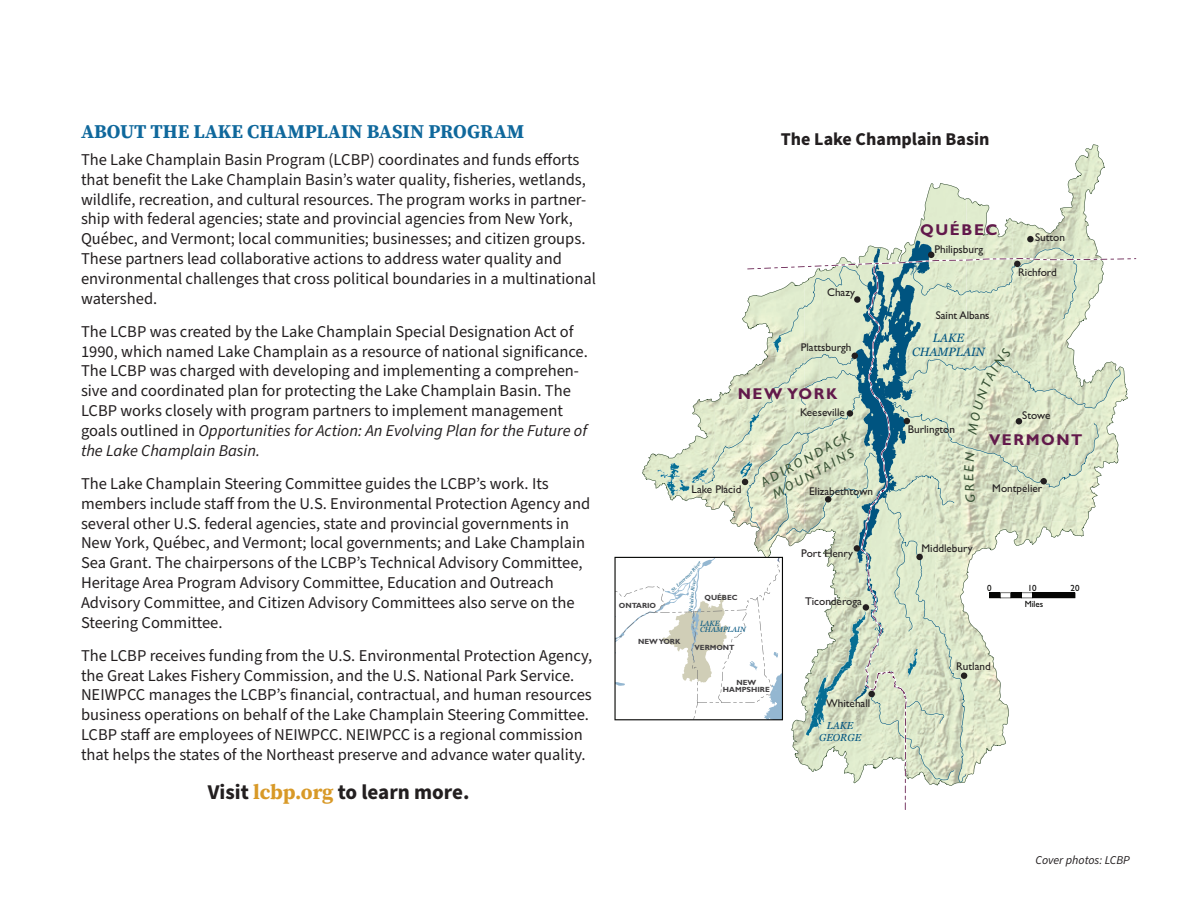
<style>
.page{position:relative;width:1188px;height:918px;background:#fff}
.page>*{position:absolute;margin:0;border:0;box-sizing:border-box;transform-origin:0 0}
.t1{font:700 21px "Source Sans Pro";color:#231f20}
.About_the_LCBP_head{font:700 19.5px "Source Serif Pro";letter-spacing:-.005em;color:#0f689c}
.t2{font:700 18px "Source Sans Pro";color:#231f20}
.About_the_LCBP_text{font:16.5px/19.8px "Source Sans Pro";color:#231f20}
.t3{font:700 15.75px "Gill Sans";letter-spacing:.1em;color:#62194b}
.t4{font:italic 13.5px/16px "Gill Sans";color:#3a5437}
.t5{font:italic 12px "Source Sans Pro";color:#231f20}
.t6{font:italic 12px/14.4px "Georgia";color:#005480;text-align:center}
.t7{font:11.25px "Gill Sans";color:#231f20}
.t8{font:italic 10.05px/12.1px "Georgia";color:#005480;text-align:center}
.t9{font:9px "Gill Sans";color:#050504}
.t10{font:700 7.5px/7.5px "Gill Sans";color:#413f41;text-align:center}
.t11{font:italic 7.5px/6.4px "Georgia";color:#005480}
.t12{font:italic 4.65px "Georgia";color:#005480}
.s1{font-style:italic}
.s2{font-family:"Source Serif Pro";color:#d89927}
</style>
<div class="page">
<svg style="left:915px;top:144px;width:190px;height:95px"></svg>
<div style="left:1027px;top:236px;width:7px;height:6px;background:#231f20;border-radius:50%"></div>
<svg style="left:614px;top:239px;width:522px;height:571px"></svg>
<p class="About_the_LCBP_head" style="left:81px;top:118px;width:445px">ABOUT THE LAKE CHAMPLAIN BASIN PROGRAM</p>
<p class="About_the_LCBP_text" style="left:81px;top:150px;width:516px">The Lake Champlain Basin Program (LCBP) coordinates and funds efforts that benefit the Lake Champlain Basin’s water quality, fisheries, wetlands, wildlife, recreation, and cultural resources. The program works in partner&shy;ship with federal agencies; state and provincial agencies from New York, Québec, and Vermont; local communities; businesses; and citizen groups.<br>These partners lead collaborative actions to address water quality and environmental challenges that cross political boundaries in a multinational watershed.</p>
<p class="About_the_LCBP_text" style="left:81px;top:322px;width:508px">The LCBP was created by the Lake Champlain Special Designation Act of 1990, which named Lake Champlain as a resource of national significance.<br>The LCBP was charged with developing and implementing a comprehen&shy;sive and coordinated plan for protecting the Lake Champlain Basin. The LCBP works closely with program partners to implement management goals outlined in <span class="s1">Opportunities for Action: An Evolving Plan for the Future of the Lake Champlain Basin.</span></p>
<p class="About_the_LCBP_text" style="left:81px;top:474px;width:511px">The Lake Champlain Steering Committee guides the LCBP’s work. Its members include staff from the U.S. Environmental Protection Agency and several other U.S. federal agencies, state and provincial governments in New York, Québec, and Vermont; local governments; and Lake Champlain Sea Grant. The chairpersons of the LCBP’s Technical Advisory Committee, Heritage Area Program Advisory Committee, Education and Outreach Advisory Committee, and Citizen Advisory Committees also serve on the Steering Committee.</p>
<p class="About_the_LCBP_text" style="left:81px;top:646px;width:513px">The LCBP receives funding from the U.S. Environmental Protection Agency, the Great Lakes Fishery Commission, and the U.S. National Park Service.<br>NEIWPCC manages the LCBP’s financial, contractual, and human resources business operations on behalf of the Lake Champlain Steering Committee.<br>LCBP staff are employees of NEIWPCC. NEIWPCC is a regional commission that helps the states of the Northeast preserve and advance water quality.</p>
<p class="t1" style="left:208px;top:777px;width:263px">Visit <span class="s2">lcbp.org</span> to learn more.</p>
<p class="t2" style="left:781px;top:127px;width:210px">The Lake Champlain Basin</p>
<p class="t7" style="left:827px;top:286px;width:29px">Chazy</p>
<p class="t7" style="left:801px;top:341px;width:52px">Plattsburgh</p>
<p class="t3" style="left:738px;top:384px;width:101px">NEW YORK</p>
<p class="t7" style="left:800px;top:406px;width:46px">Keeseville</p>
<p class="t3" style="left:920px;top:221px;width:79px">QUÉBEC</p>
<p class="t7" style="left:934px;top:243px;width:51px">Philipsburg</p>
<p class="t7" style="left:936px;top:309px;width:55px">Saint Albans</p>
<p class="t6" style="left:912px;top:330px;width:74px">LAKE<br>CHAMPLAIN</p>
<p class="t7" style="left:1035px;top:231px;width:31px">Sutton</p>
<p class="t7" style="left:1018px;top:266px;width:40px">Richford</p>
<p class="t7" style="left:1022px;top:409px;width:30px">Stowe</p>
<p class="t10" style="left:619px;top:601px;width:39px">ONTARIO</p>
<p class="t7" style="left:692px;top:483px;width:51px">Lake Placid</p>
<p class="t4" style="left:758px;top:475px;width:100px;rotate:-28deg">ADIRONDACK<br>MOUNTAINS</p>
<p class="t7" style="left:809px;top:485px;width:65px">Elizabethtown</p>
<p class="t7" style="left:908px;top:422px;width:49px">Burlington</p>
<p class="t3" style="left:989px;top:430px;width:95px">VERMONT</p>
<p class="t7" style="left:992px;top:481px;width:51px">Montpelier</p>
<p class="t12" style="left:675px;top:584px;width:15px;rotate:-43deg">Lawre</p>
<p class="t10" style="left:704px;top:594px;width:35px">QUÉBEC</p>
<p class="t11" style="left:700px;top:620px;width:47px">LAKE<br>CHAMPLAIN</p>
<p class="t7" style="left:801px;top:547px;width:53px">Port Henry</p>
<p class="t7" style="left:922px;top:542px;width:53px">Middlebury</p>
<p class="t7" style="left:805px;top:594px;width:58px">Ticonderoga</p>
<p class="t9" style="left:987px;top:582px;width:6px">0</p>
<p class="t9" style="left:1028px;top:582px;width:10px">10</p>
<p class="t9" style="left:1071px;top:582px;width:10px">20</p>
<p class="t9" style="left:1025px;top:599px;width:20px">Miles</p>
<p class="t10" style="left:638px;top:638px;width:44px">NEW YORK</p>
<p class="t10" style="left:695px;top:644px;width:42px">VERMONT</p>
<p class="t10" style="left:723px;top:679px;width:48px">NEW<br>HAMPSHIRE</p>
<p class="t7" style="left:826px;top:697px;width:46px">Whitehall</p>
<p class="t8" style="left:819px;top:720px;width:44px">LAKE<br>GEORGE</p>
<p class="t7" style="left:956px;top:660px;width:36px">Rutland</p>
<p class="t5" style="left:1036px;top:852px;width:96px">Cover photos: LCBP</p>
</div>
